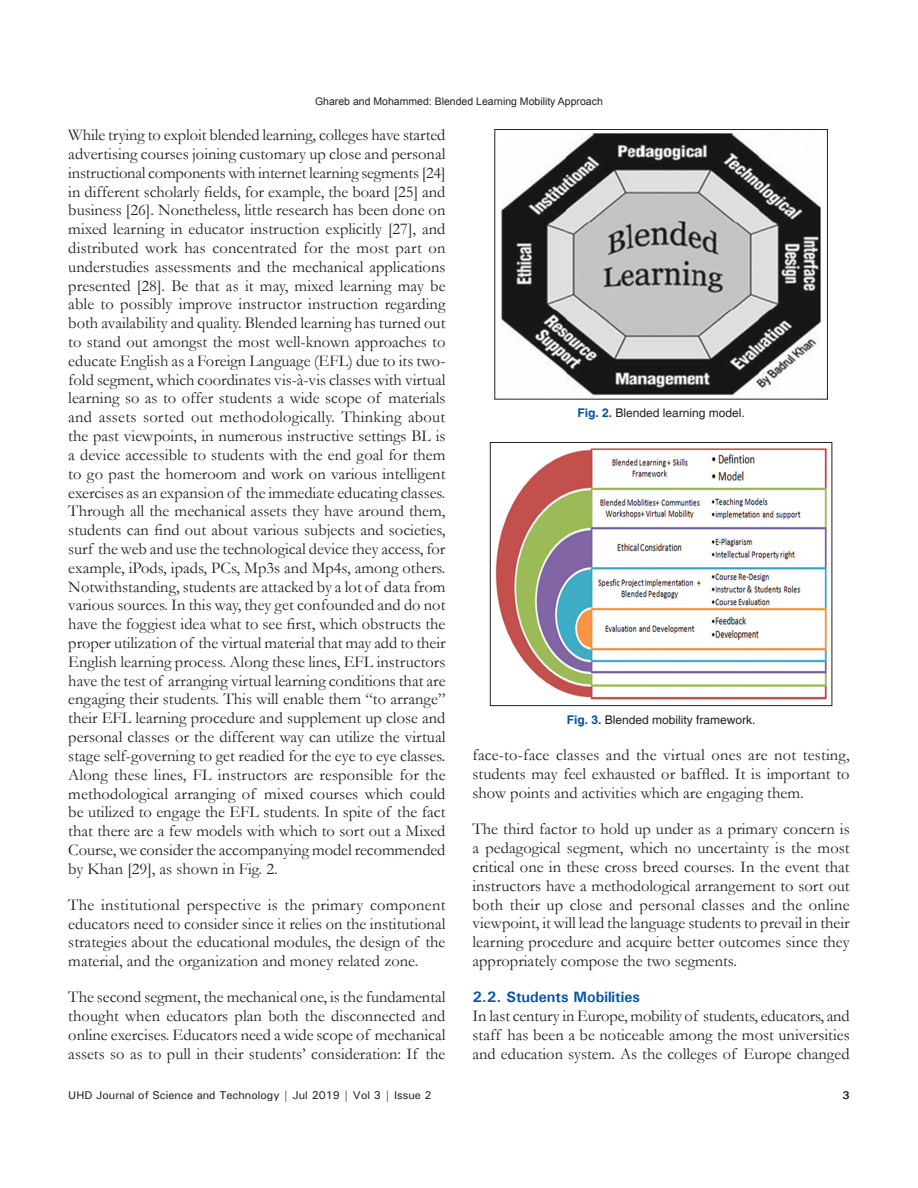
<style>
.page{position:relative;width:918px;height:1188px;background:#fff}
.page>*{position:absolute;margin:0;border:0;box-sizing:border-box;transform-origin:0 0}
.TX{font:16.5px/18.8px "Garamond";color:#231f20;text-align:justify}
.t1{font:700 15px "Univers";color:#0551a4}
.FGC{font:12px "Helvetica";color:#231f20}
.t2{font:500 11.25px "Univers";color:#231f20}
.t3{font:700 11.25px "Univers";color:#231f20}
.t4{font:10.5px "Arial";color:#231f20}
.s1{font-weight:700;color:#0551a4}
</style>
<div class="page">
<img style="left:501px;top:134px;width:319px;height:262px">
<div style="left:495px;top:129px;width:333px;height:270px;border:1px solid #231f20"></div>
<img style="left:495px;top:448px;width:332px;height:252px">
<div style="left:490px;top:442px;width:342px;height:264px;border:1px solid #231f20"></div>
<p class="t4" style="left:315px;top:94px;width:289px">Ghareb and Mohammed: Blended Learning Mobility Approach</p>
<p class="TX" style="left:68px;top:125px;width:379px">While trying to exploit blended learning, colleges have started advertising courses joining customary up close and personal instructional components with internet learning segments [24] in different scholarly fields, for example, the board [25] and business [26]. Nonetheless, little research has been done on mixed learning in educator instruction explicitly [27], and distributed work has concentrated for the most part on understudies assessments and the mechanical applications presented [28]. Be that as it may, mixed learning may be able to possibly improve instructor instruction regarding both availability and quality. Blended learning has turned out to stand out amongst the most well-known approaches to educate English as a Foreign Language (EFL) due to its two&shy;fold segment, which coordinates vis-à-vis classes with virtual learning so as to offer students a wide scope of materials and assets sorted out methodologically. Thinking about the past viewpoints, in numerous instructive settings BL is a device accessible to students with the end goal for them to go past the homeroom and work on various intelligent exercises as an expansion of the immediate educating classes.<br>Through all the mechanical assets they have around them, students can find out about various subjects and societies, surf the web and use the technological device they access, for example, iPods, ipads, PCs, Mp3s and Mp4s, among others.<br>Notwithstanding, students are attacked by a lot of data from various sources. In this way, they get confounded and do not have the foggiest idea what to see first, which obstructs the proper utilization of the virtual material that may add to their English learning process. Along these lines, EFL instructors have the test of arranging virtual learning conditions that are engaging their students. This will enable them “to arrange” their EFL learning procedure and supplement up close and personal classes or the different way can utilize the virtual stage self-governing to get readied for the eye to eye classes.<br>Along these lines, FL instructors are responsible for the methodological arranging of mixed courses which could be utilized to engage the EFL students. In spite of the fact that there are a few models with which to sort out a Mixed Course, we consider the accompanying model recommended by Khan [29], as shown in Fig. 2.</p>
<p class="TX" style="left:68px;top:895px;width:379px">The institutional perspective is the primary component educators need to consider since it relies on the institutional strategies about the educational modules, the design of the material, and the organization and money related zone.</p>
<p class="TX" style="left:68px;top:987px;width:379px">The second segment, the mechanical one, is the fundamental thought when educators plan both the disconnected and online exercises. Educators need a wide scope of mechanical assets so as to pull in their students’ consideration: If the</p>
<p class="FGC" style="left:577px;top:406px;width:169px"><span class="s1">Fig. 2.</span> Blended learning model.</p>
<p class="FGC" style="left:567px;top:712px;width:190px"><span class="s1">Fig. 3.</span> Blended mobility framework.</p>
<p class="TX" style="left:473px;top:745px;width:379px">face-to-face classes and the virtual ones are not testing, students may feel exhausted or baffled. It is important to show points and activities which are engaging them.</p>
<p class="TX" style="left:473px;top:819px;width:379px">The third factor to hold up under as a primary concern is a pedagogical segment, which no uncertainty is the most critical one in these cross breed courses. In the event that instructors have a methodological arrangement to sort out both their up close and personal classes and the online viewpoint, it will lead the language students to prevail in their learning procedure and acquire better outcomes since they appropriately compose the two segments.</p>
<h2 class="t1" style="left:473px;top:988px;width:169px">2.2. Students Mobilities</h2>
<p class="TX" style="left:473px;top:1006px;width:379px">In last century in Europe, mobility of students, educators, and staff has been a be noticeable among the most universities and education system. As the colleges of Europe changed</p>
<p class="t2" style="left:68px;top:1088px;width:365px">UHD Journal of Science and Technology | Jul 2019 | Vol 3 | Issue 2</p>
<p class="t3" style="left:843px;top:1088px;width:9px">3</p>
</div>
